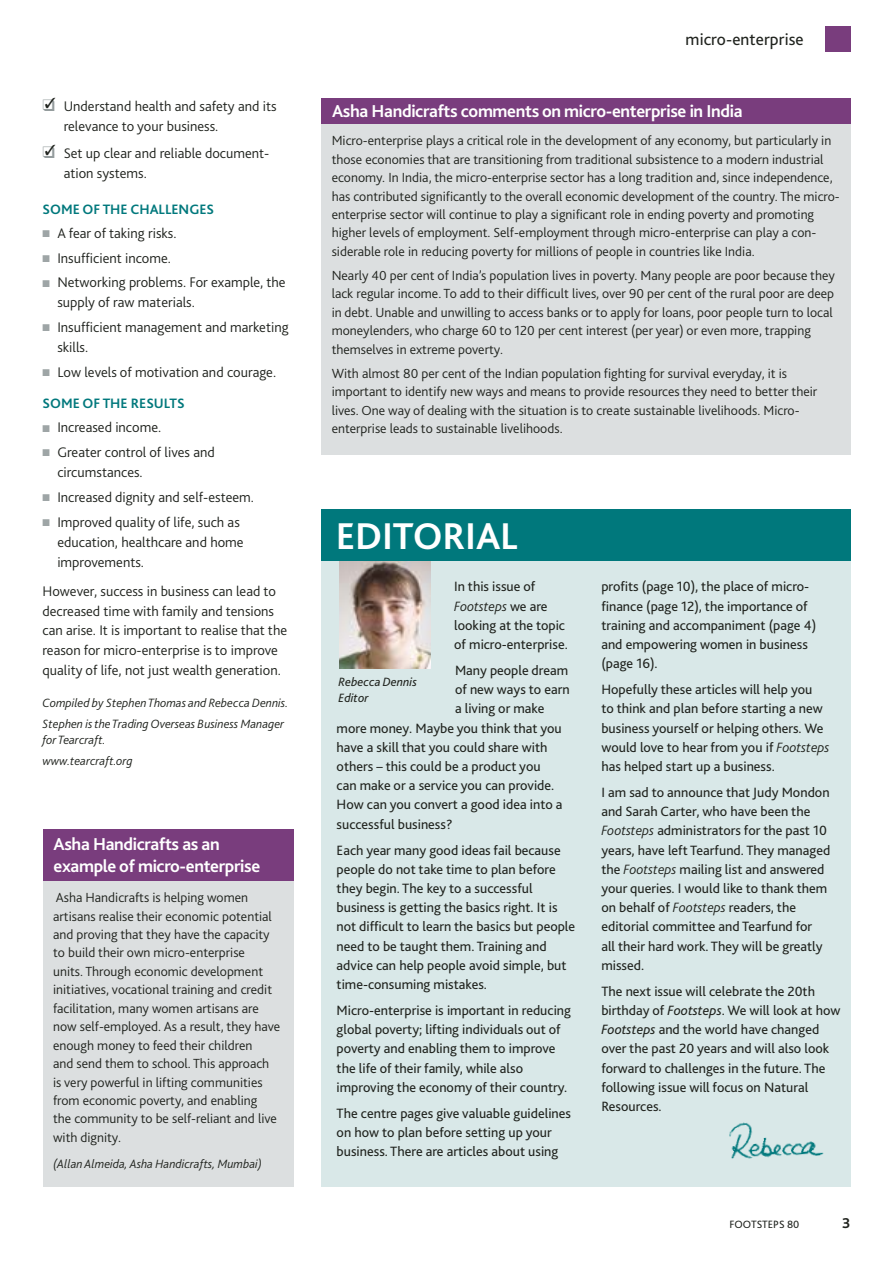
<style>
.page{position:relative;width:893px;height:1263px;background:#fff}
.page>*{position:absolute;margin:0;border:0;box-sizing:border-box;transform-origin:0 0}
.t1{font:700 39px "Bliss 2";letter-spacing:-.005em;color:#fff}
.t2{font:700 18px/22px "Bliss 2";letter-spacing:-.02em;color:#fff}
.t3{font:17.25px "Bliss 2";letter-spacing:.005em;color:#20231e}
.t4{font:700 15px "Bliss 2";color:#20231e}
.t5{font:300 14.55px/19.8px "Bliss 2";color:#20231e}
.t6{font:700 14.25px "Bliss 2";color:#00787c}
.t7{font:14.1px/19.2px "Bliss 2";color:#20231e}
.t8{font:300 13.8px/18.5px "Bliss 2";color:#20231e}
.t9{font:italic 300 12.6px/20.7px "Bliss 2";color:#20231e}
.t10{font:italic 12.6px/16.5px "Bliss 2";color:#20231e}
.t11{font:11.1px "Bliss 2";color:#20231e}
.s1{color:#949c9d}
.s2{color:#9ea5a6}
.s3{font-weight:300;font-style:italic}
.s4{font-style:italic}
</style>
<div class="page">
<div style="left:825px;top:26px;width:25px;height:26px;background:#793d7d"></div>
<div style="left:321px;top:560px;width:529px;height:626px;background:#d9e8e8"></div>
<img style="left:339px;top:561px;width:92px;height:107px">
<img style="left:729px;top:1122px;width:95px;height:37px">
<div style="left:321px;top:510px;width:529px;height:51px;background:#00787c"></div>
<div style="left:43px;top:851px;width:251px;height:335px;background:#dcdfe0"></div>
<div style="left:43px;top:829px;width:251px;height:51px;background:#793d7d"></div>
<div style="left:321px;top:120px;width:529px;height:335px;background:#dcdfe0"></div>
<div style="left:321px;top:98px;width:529px;height:25px;background:#793d7d"></div>
<p class="t5" style="left:64px;top:98px;width:214px;text-indent:-21px"><span class="s1">❑</span>✓ Understand health and safety and its relevance to your business.</p>
<p class="t5" style="left:64px;top:145px;width:207px;text-indent:-21px"><span class="s1">❑</span>✓ Set up clear and reliable document&shy;ation systems.</p>
<p class="t6" style="left:42px;top:203px;width:173px">SOME OF THE CHALLENGES</p>
<p class="t5" style="left:42px;top:224px;width:136px"><span class="s2">■</span> A fear of taking risks.</p>
<p class="t5" style="left:42px;top:249px;width:130px"><span class="s2">■</span> Insufficient income.</p>
<p class="t5" style="left:57px;top:274px;width:230px;text-indent:-15px"><span class="s2">■</span> Networking problems. For example, the supply of raw materials.</p>
<p class="t5" style="left:57px;top:319px;width:233px;text-indent:-15px"><span class="s2">■</span> Insufficient management and marketing skills.</p>
<p class="t5" style="left:42px;top:364px;width:235px"><span class="s2">■</span> Low levels of motivation and courage.</p>
<p class="t6" style="left:42px;top:398px;width:144px">SOME OF THE RESULTS</p>
<p class="t5" style="left:42px;top:419px;width:120px"><span class="s2">■</span> Increased income.</p>
<p class="t5" style="left:57px;top:444px;width:159px;text-indent:-15px"><span class="s2">■</span> Greater control of lives and circumstances.</p>
<p class="t5" style="left:42px;top:489px;width:213px"><span class="s2">■</span> Increased dignity and self-esteem.</p>
<p class="t5" style="left:57px;top:514px;width:188px;text-indent:-15px"><span class="s2">■</span> Improved quality of life, such as education, healthcare and home improvements.</p>
<p class="t5" style="left:42px;top:582px;width:246px">However, success in business can lead to decreased time with family and tensions can arise. It is important to realise that the reason for micro-enterprise is to improve quality of life, not just wealth generation.</p>
<p class="t9" style="left:42px;top:694px;width:247px">Compiled by Stephen Thomas and Rebecca Dennis.<br>Stephen is the Trading Overseas Business Manager</p>
<p class="t9" style="left:42px;top:731px;width:92px">for Tearcraft. www.tearcraft.org</p>
<p class="t2" style="left:53px;top:834px;width:208px">Asha Handicrafts as an example of micro-enterprise</p>
<p class="t8" style="left:53px;top:890px;width:229px">Asha Handicrafts is helping women artisans realise their economic potential and proving that they have the capacity to build their own micro-enterprise<br>units. Through economic development initiatives, vocational training and credit facilitation, many women artisans are now self-employed. As a result, they have enough money to feed their children<br>and send them to school. This approach is very powerful in lifting communities from economic poverty, and enabling<br>the community to be self-reliant and live with dignity.</p>
<p class="t9" style="left:53px;top:1155px;width:210px">(Allan Almeida, Asha Handicrafts, Mumbai)</p>
<p class="t3" style="left:686px;top:32px;width:120px">micro-enterprise</p>
<p class="t2" style="left:332px;top:101px;width:412px">Asha Handicrafts comments on micro-enterprise in India</p>
<p class="t8" style="left:332px;top:133px;width:510px">Micro-enterprise plays a critical role in the development of any economy, but particularly in those economies that are transitioning from traditional subsistence to a modern industrial economy. In India, the micro-enterprise sector has a long tradition and, since independence, has contributed significantly to the overall economic development of the country. The micro&shy;enterprise sector will continue to play a significant role in ending poverty and promoting higher levels of employ ment. Self-employment through micro-enterprise can play a con&shy;siderable role in reducing poverty for millions of people in countries like India.</p>
<p class="t8" style="left:332px;top:267px;width:505px">Nearly 40 per cent of India’s population lives in poverty. Many people are poor because they lack regular income. To add to their difficult lives, over 90 per cent of the rural poor are deep in debt. Unable and unwilling to access banks or to apply for loans, poor people turn to local moneylenders, who charge 60 to 120 per cent interest (per year) or even more, trapping themselves in extreme poverty.</p>
<p class="t8" style="left:332px;top:365px;width:487px">With almost 80 per cent of the Indian population fighting for survival everyday, it is important to identify new ways and means to provide resources they need to better their lives. One way of dealing with the situation is to create sustainable livelihoods. Micro&shy;enterprise leads to sustainable livelihoods.</p>
<h1 class="t1" style="left:336px;top:521px;width:184px">EDITORIAL</h1>
<p class="t7" style="left:454px;top:578px;width:115px">In this issue of<br><span class="s3">Footsteps</span> we are looking at the topic of micro-enterprise.</p>
<p class="t7" style="left:455px;top:662px;width:115px">Many people dream</p>
<p class="t7" style="left:455px;top:681px;width:116px">of new ways to earn</p>
<p class="t7" style="left:455px;top:700px;width:91px">a living or make</p>
<p class="t7" style="left:337px;top:720px;width:227px">more money. Maybe you think that you</p>
<p class="t7" style="left:337px;top:739px;width:212px">have a skill that you could share with</p>
<p class="t7" style="left:337px;top:758px;width:206px">others – this could be a product you</p>
<p class="t7" style="left:337px;top:777px;width:219px">can make or a service you can provide.</p>
<p class="t7" style="left:337px;top:796px;width:227px">How can you convert a good idea into a</p>
<p class="t7" style="left:337px;top:816px;width:117px">successful business?</p>
<p class="t7" style="left:337px;top:842px;width:240px">Each year many good ideas fail because people do not take time to plan before they begin. The key to a successful business is getting the basics right. It is not difficult to learn the basics but people need to be taught them. Training and advice can help people avoid simple, but time-consuming mistakes.</p>
<p class="t7" style="left:337px;top:1002px;width:236px">Micro-enterprise is important in reducing global poverty; lifting individuals out of poverty and enabling them to improve the life of their family, while also improving the economy of their country.</p>
<p class="t7" style="left:337px;top:1105px;width:236px">The centre pages give valuable guidelines on how to plan before setting up your business. There are articles about using</p>
<p class="t10" style="left:339px;top:675px;width:80px">Rebecca Dennis<br>Editor</p>
<p class="t7" style="left:601px;top:578px;width:216px">profits (page 10), the place of micro&shy;finance (page 12), the importance of training and accompaniment (page 4) and empowering women in business (page 16).</p>
<p class="t7" style="left:601px;top:681px;width:230px">Hopefully these articles will help you<br>to think and plan before starting a new business yourself or helping others. We would love to hear from you if <span class="s3">Footsteps </span>has helped start up a business.</p>
<p class="t7" style="left:601px;top:784px;width:230px">I am sad to announce that Judy Mondon and Sarah Carter, who have been the <span class="s3">Footsteps</span> administrators for the past 10 years, have left Tearfund. They managed the <span class="s3">Footsteps</span> mailing list and answered your queries. I would like to thank them on behalf of <span class="s3">Footsteps</span> readers, the editorial committee and Tearfund for<br>all their hard work. They will be greatly missed.</p>
<p class="t7" style="left:601px;top:983px;width:241px">The next issue will celebrate the 20th birthday of <span class="s4">Footsteps</span>. We will look at how <span class="s4">Footsteps</span> and the world have changed over the past 20 years and will also look forward to challenges in the future. The following issue will focus on Natural Resources.</p>
<p class="t11" style="left:729px;top:1220px;width:72px">FOOTSTEPS 80</p>
<p class="t4" style="left:842px;top:1217px;width:10px">3</p>
</div>
